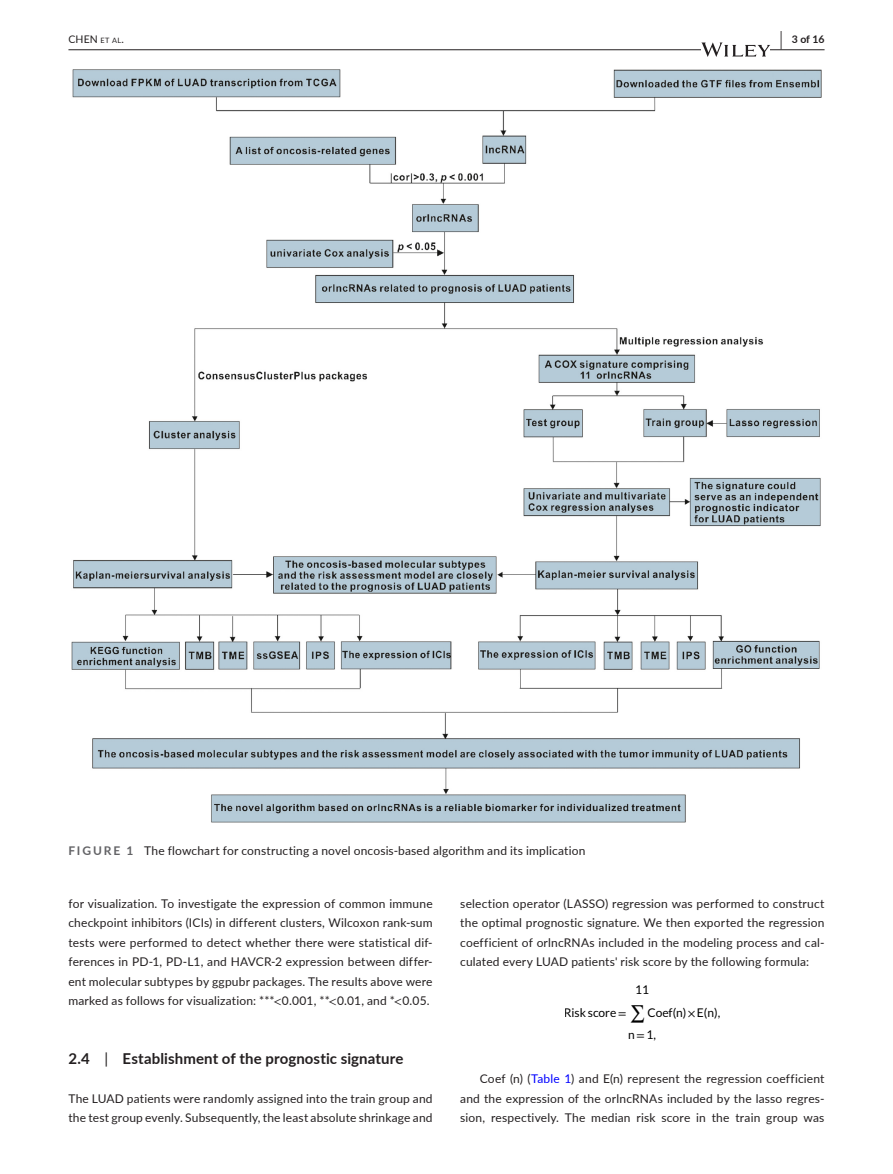
<style>
.page{position:relative;width:893px;height:1174px;background:#fff}
.page>*{position:absolute;margin:0;border:0;box-sizing:border-box;transform-origin:0 0}
.t1{font:700 15px "Lato";letter-spacing:.005em;color:#231f20}
.t2{font:12px/19.5px "Lato";letter-spacing:.015em;color:#231f20;text-align:justify}
.t3{font:12px/22.4px "Lato";color:#000}
.t4{font:12px "STIX Math Extensions";color:#000}
.t5{font:10.5px "Lato";color:#231f20}
.t6{font:700 10.5px "Lato";color:#231f20}
.s1{font-size:7.35px}
.s2{font-size:19.5px}
.s3{font-weight:700;color:#636366}
.s4{font-family:"STIX"}
.s5{font-weight:400}
.s6{font-family:"STIX Math"}
.s7{color:#00f}
</style>
<div class="page">
<hr style="left:68px;top:49px;width:756px;height:1px;background:#231f20">
<svg style="left:701px;top:42px;width:69px;height:15px"></svg>
<img style="left:72px;top:69px;width:749px;height:753px">
<p class="t5" style="left:68px;top:31px;width:57px">CHEN <span class="s1">et al</span>.</p>
<p class="t6" style="left:780px;top:31px;width:46px"><span class="s2">|</span> 3 of 16</p>
<p class="t2" style="left:68px;top:840px;width:518px"><span class="s3">FIGURE 1</span> The flowchart for constructing a novel oncosis-based algorithm and its implication</p>
<p class="t2" style="left:68px;top:893px;width:366px">for visualization. To investigate the expression of common immune checkpoint inhibitors (ICIs) in different clusters, Wilcoxon rank-sum tests were performed to detect whether there were statistical dif&shy;ferences in PD-1, PD-L1, and HAVCR-2 expression between differ&shy;ent molecular subtypes by ggpubr packages. The results above were marked as follows for visualization: ***<span class="s4">&lt;</span>0.001, **<span class="s4">&lt;</span>0.01, and *<span class="s4">&lt;</span>0.05.</p>
<p class="t1" style="left:68px;top:1047px;width:336px">2.4 <span class="s5">|</span> Establishment of the prognostic signature</p>
<p class="t2" style="left:68px;top:1088px;width:366px">The LUAD patients were randomly assigned into the train group and the test group evenly. Subsequently, the least absolute shrinkage and</p>
<p class="t2" style="left:460px;top:893px;width:366px">selection operator (LASSO) regression was performed to construct the optimal prognostic signature. We then exported the regression coefficient of orlncRNAs included in the modeling process and cal&shy;culated every LUAD patients' risk score by the following formula:</p>
<p class="t3" style="left:635px;top:979px;width:15px">11</p>
<p class="t3" style="left:564px;top:1001px;width:64px">Risk score<span class="s6">=</span></p>
<p class="t4" style="left:630px;top:994px;width:17px">∑</p>
<p class="t3" style="left:628px;top:1001px;width:94px;text-indent:19px">Coef(n)<span class="s6">×</span>E(n), n<span class="s6">=</span>1,</p>
<p class="t2" style="left:460px;top:1068px;width:366px;text-indent:19px">Coef (n) (<span class="s7">Table 1</span>) and E(n) represent the regression coefficient and the expression of the orlncRNAs included by the lasso regres&shy;sion, respectively. The median risk score in the train group was</p>
</div>
